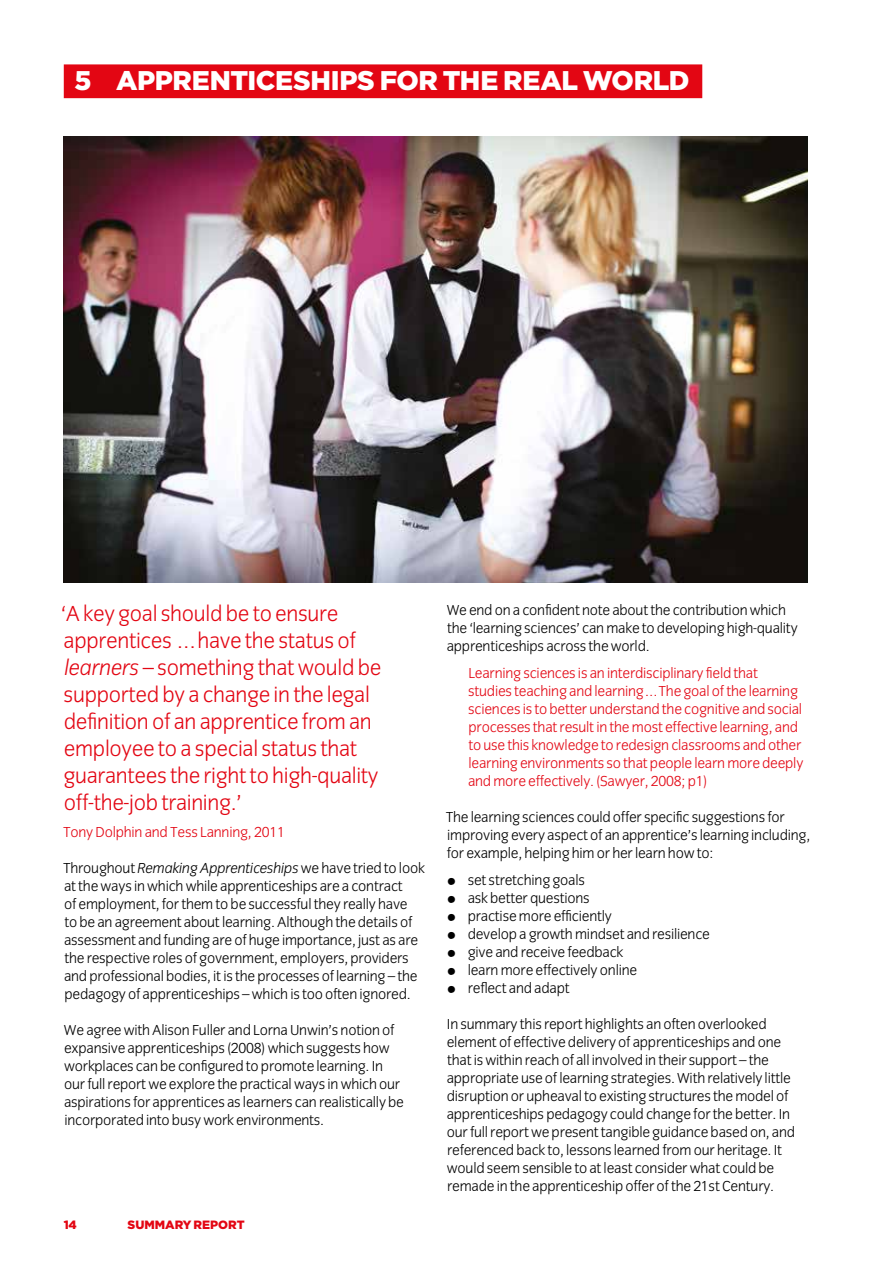
<style>
.page{position:relative;width:893px;height:1263px;background:#fff}
.page>*{position:absolute;margin:0;border:0;box-sizing:border-box;transform-origin:0 0}
.t1{font:900 27px "Gotham";letter-spacing:-.015em;color:#fff}
.t2{font:300 22.5px/27px "Congress Sans";letter-spacing:-.015em;color:#e30613}
.t3{font:300 15px/18px "Congress Sans";letter-spacing:-.015em;color:#000}
.t4{font:300 15px/18px "Congress Sans";letter-spacing:-.015em;color:#e30613}
.t5{font:900 12px "Gotham";letter-spacing:-.005em;color:#e30613}
.s1{font-style:italic}
</style>
<div class="page">
<div style="left:64px;top:64px;width:638px;height:34px;background:#e30613"></div>
<img style="left:64px;top:136px;width:744px;height:447px">
<h1 class="t1" style="left:74px;top:65px;width:616px">5 APPRENTICESHIPS FOR THE REAL WORLD</h1>
<p class="t2" style="left:61px;top:600px;width:322px">‘A key goal should be to ensure apprentices …have the status of <span class="s1">learners</span> – something that would be supported by a change in the legal definition of an apprentice from an employee to a special status that guarantees the right to high-quality off-the-job training.’</p>
<p class="t4" style="left:63px;top:823px;width:223px">Tony Dolphin and Tess Lanning, 2011</p>
<p class="t3" style="left:63px;top:859px;width:363px">Throughout <span class="s1">Remaking Apprenticeships</span> we have tried to look at the ways in which while apprenticeships are a contract<br>of employment, for them to be successful they really have<br>to be an agreement about learning. Although the details of assessment and funding are of huge importance, just as are the respective roles of government, employers, providers and professional bodies, it is the processes of learning – the pedagogy of apprenticeships – which is too often ignored.</p>
<p class="t3" style="left:64px;top:1021px;width:342px">We agree with Alison Fuller and Lorna Unwin’s notion of expansive apprenticeships (2008) which suggests how workplaces can be configured to promote learning. In our full report we explore the practical ways in which our aspirations for apprentices as learners can realistically be incorporated into busy work environments.</p>
<p class="t5" style="left:64px;top:1218px;width:15px">14</p>
<p class="t5" style="left:128px;top:1218px;width:119px">SUMMARY REPORT</p>
<p class="t3" style="left:447px;top:601px;width:353px">We end on a confident note about the contribution which the ‘learning sciences’ can make to developing high-quality apprenticeships across the world.</p>
<p class="t4" style="left:468px;top:664px;width:337px">Learning sciences is an interdisciplinary field that studies teaching and learning…The goal of the learning sciences is to better understand the cognitive and social processes that result in the most effective learning, and to use this knowledge to redesign classrooms and other learning environments so that people learn more deeply and more effectively. (Sawyer, 2008; p1)</p>
<p class="t3" style="left:446px;top:808px;width:366px">The learning sciences could offer specific suggestions for improving every aspect of an apprentice’s learning including, for example, helping him or her learn how to:</p>
<p class="t3" style="left:446px;top:871px;width:265px">⚫ set stretching goals<br>⚫ ask better questions<br>⚫ practise more efficiently<br>⚫ develop a growth mindset and resilience ⚫ give and receive feedback<br>⚫ learn more effectively online<br>⚫ reflect and adapt</p>
<p class="t3" style="left:447px;top:1015px;width:350px">In summary this report highlights an often overlooked element of effective delivery of apprenticeships and one that is within reach of all involved in their support – the appropriate use of learning strategies. With relatively little disruption or upheaval to existing structures the model of apprenticeships pedagogy could change for the better. In our full report we present tangible guidance based on, and referenced back to, lessons learned from our heritage. It would seem sensible to at least consider what could be remade in the apprenticeship offer of the 21st Century.</p>
</div>
